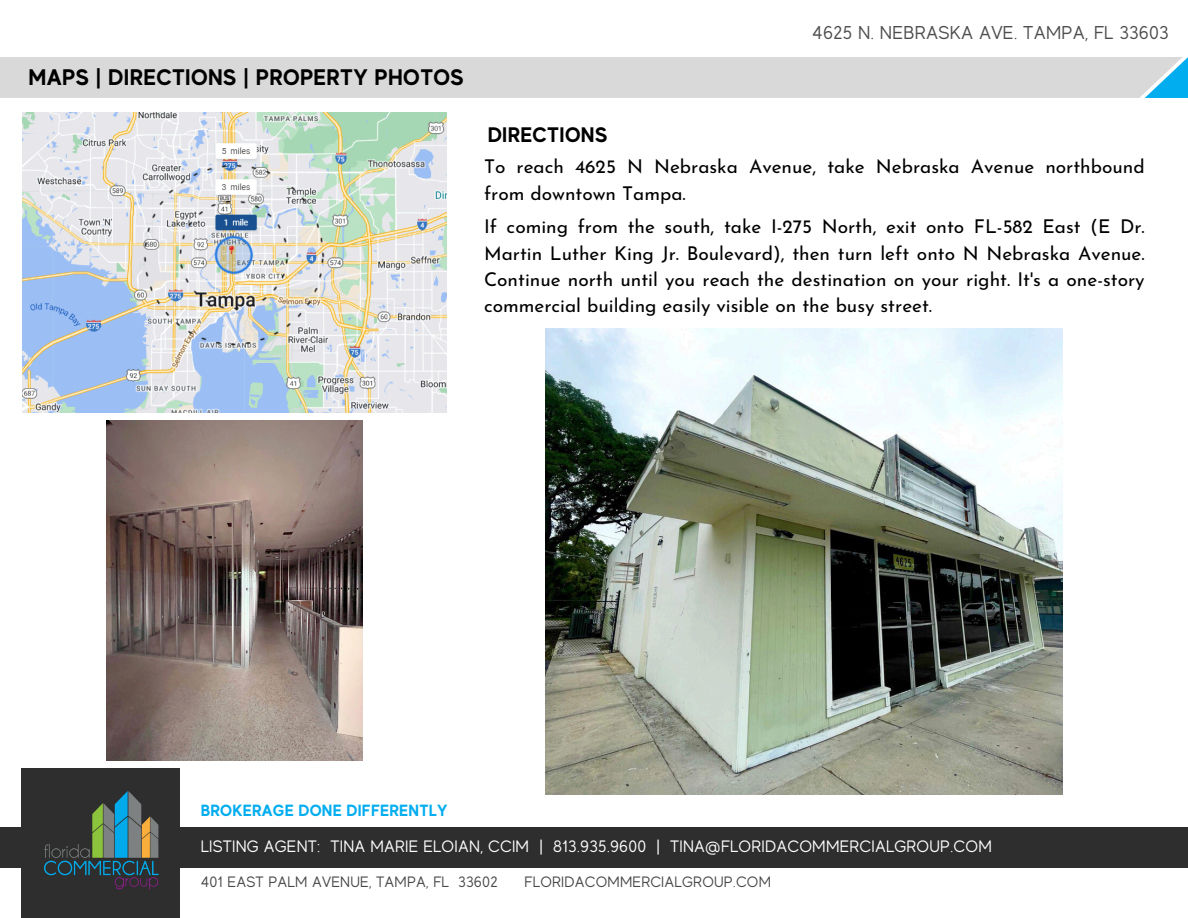
<style>
.page{position:relative;width:1188px;height:918px;background:#fff}
.page>*{position:absolute;margin:0;border:0;box-sizing:border-box;transform-origin:0 0}
.t1{font:700 22.5px "MADE Evolve Sans";letter-spacing:.02em;color:#000}
.t2{font:700 21px "MADE Evolve Sans";letter-spacing:.02em;color:#000}
.t3{font:19.05px/26.2px "Josefin Sans";color:#000}
.t4{font:18.6px "MADE Evolve Sans";letter-spacing:.015em;color:#4d4d4d}
.t5{font:16.5px "MADE Evolve Sans";letter-spacing:.015em;color:#fff}
.t6{font:700 16.2px "MADE Evolve Sans";letter-spacing:.015em;color:#00adef}
.t7{font:15px "MADE Evolve Sans";letter-spacing:.015em;color:#484849}
</style>
<div class="page">
<div style="left:22px;top:768px;width:158px;height:150px;background:#2f2e2e"></div>
<div style="left:0;top:828px;width:1188px;height:40px;background:#2f2e2e"></div>
<img style="left:44px;top:791px;width:115px;height:99px">
<div style="left:0;top:58px;width:1188px;height:40px;background:#d9d9d9"></div>
<svg style="left:1139px;top:57px;width:6px;height:41px"></svg>
<svg style="left:1145px;top:57px;width:43px;height:41px"></svg>
<img style="left:546px;top:328px;width:516px;height:466px">
<img style="left:22px;top:113px;width:424px;height:300px">
<img style="left:107px;top:421px;width:255px;height:339px">
<h3 class="t1" style="left:29px;top:64px;width:437px">MAPS | DIRECTIONS | PROPERTY PHOTOS</h3>
<p class="t2" style="left:488px;top:122px;width:121px">DIRECTIONS</p>
<p class="t4" style="left:812px;top:22px;width:358px">4625 N. NEBRASKA AVE. TAMPA, FL 33603</p>
<p class="t3" style="left:484px;top:155px;width:662px">To reach 4625 N Nebraska Avenue, take Nebraska Avenue northbound from downtown Tampa.</p>
<h4 class="t3" style="left:484px;top:215px;width:662px;text-align:justify">If coming from the south, take I-275 North, exit onto FL-582 East (E Dr.<br>Martin Luther King Jr. Boulevard), then turn left onto N Nebraska Avenue.<br>Continue north until you reach the destination on your right. It's a one-story commercial building easily visible on the busy street.</h4>
<p class="t6" style="left:201px;top:801px;width:248px">BROKERAGE DONE DIFFERENTLY</p>
<h1 class="t5" style="left:201px;top:837px;width:793px">LISTING AGENT: TINA MARIE ELOIAN, CCIM | 813.935.9600 | TINA@FLORIDACOMMERCIALGROUP.COM</h1>
<h1 class="t7" style="left:201px;top:874px;width:298px">401 EAST PALM AVENUE, TAMPA, FL 33602</h1>
<h1 class="t7" style="left:525px;top:874px;width:248px">FLORIDACOMMERCIALGROUP.COM</h1>
</div>
